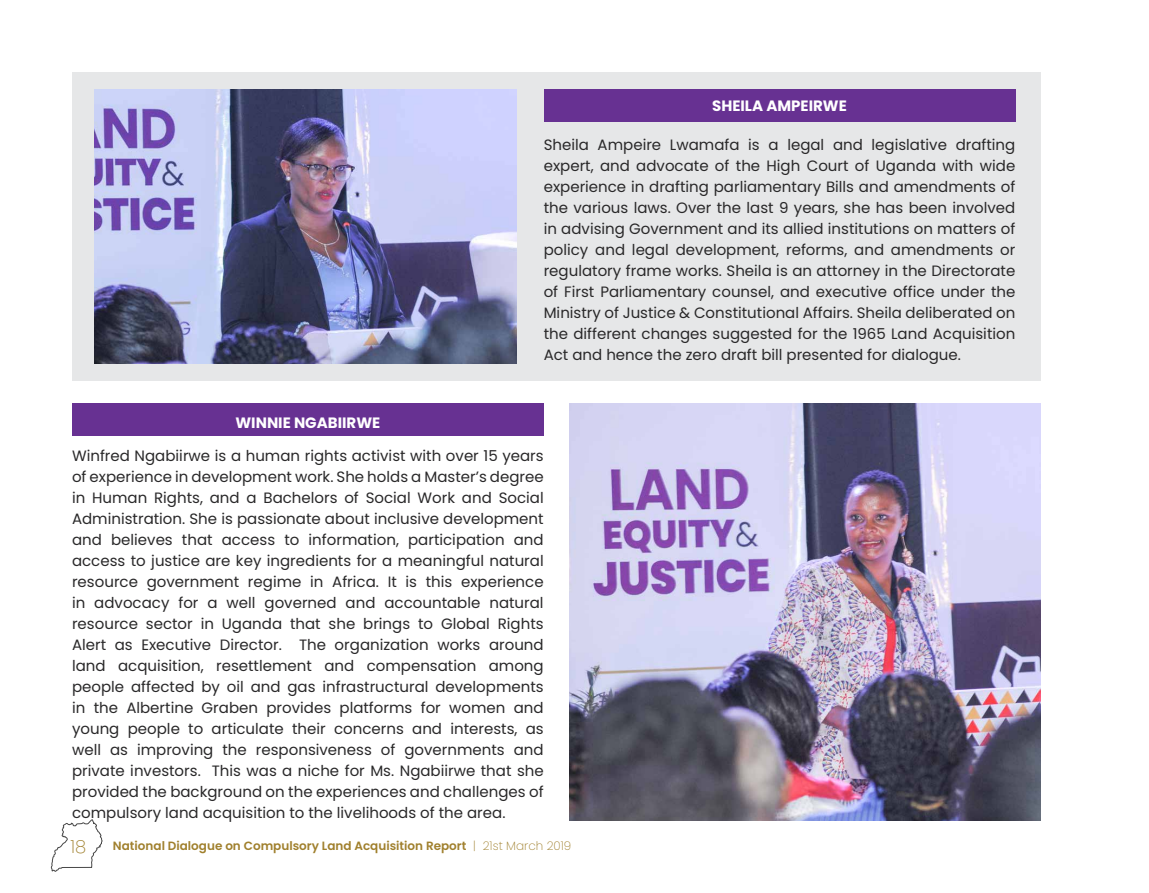
<style>
.page{position:relative;width:1149px;height:893px;background:#fff}
.page>*{position:absolute;margin:0;border:0;box-sizing:border-box;transform-origin:0 0}
.t1{font:200 18px "Poppins";color:#a0802d}
.t2{font:15px/21px "Poppins";color:#292829;text-align:justify}
.t3{font:700 15px "Poppins";color:#fff}
.t4{font:600 12px "Poppins";color:#a0802d}
.s1{font-weight:200}
</style>
<div class="page">
<svg style="left:50px;top:819px;width:53px;height:53px"></svg>
<div style="left:72px;top:404px;width:471px;height:32px;background:#673192"></div>
<div style="left:72px;top:72px;width:968px;height:309px;background:#e6e7e8"></div>
<div style="left:543px;top:89px;width:472px;height:33px;background:#673192"></div>
<img style="left:95px;top:89px;width:421px;height:274px">
<img style="left:569px;top:404px;width:471px;height:417px">
<p class="t3" style="left:712px;top:97px;width:136px">SHEILA AMPEIRWE</p>
<p class="t2" style="left:543px;top:134px;width:473px">Sheila Ampeire Lwamafa is a legal and legislative drafting expert, and advocate of the High Court of Uganda with wide experience in drafting parliamentary Bills and amendments of the various laws. Over the last 9 years, she has been involved in advising Government and its allied institutions on matters of policy and legal development, reforms, and amendments or regulatory frame works. Sheila is an attorney in the Directorate of First Parliamentary counsel, and executive office under the Ministry of Justice &amp; Constitutional Affairs. Sheila deliberated on the different changes suggested for the 1965 Land Acquisition Act and hence the zero draft bill presented for dialogue.</p>
<p class="t3" style="left:235px;top:414px;width:146px">WINNIE NGABIIRWE</p>
<p class="t2" style="left:72px;top:446px;width:473px">Winfred Ngabiirwe is a human rights activist with over 15 years of experience in development work. She holds a Master’s degree in Human Rights, and a Bachelors of Social Work and Social Administration. She is passionate about inclusive development and believes that access to information, participation and access to justice are key ingredients for a meaningful natural resource government regime in Africa. It is this experience in advocacy for a well governed and accountable natural resource sector in Uganda that she brings to Global Rights Alert as Executive Director. The organization works around land acquisition, resettlement and compensation among people affected by oil and gas infrastructural developments in the Albertine Graben provides platforms for women and young people to articulate their concerns and interests, as well as improving the responsiveness of governments and private investors. This was a niche for Ms. Ngabiirwe that she provided the background on the experiences and challenges of compulsory land acquisition to the livelihoods of the area.</p>
<p class="t1" style="left:70px;top:837px;width:17px">18</p>
<p class="t4" style="left:113px;top:839px;width:459px">National Dialogue on Compulsory Land Acquisition Report <span class="s1">| 21st March 2019</span></p>
</div>
